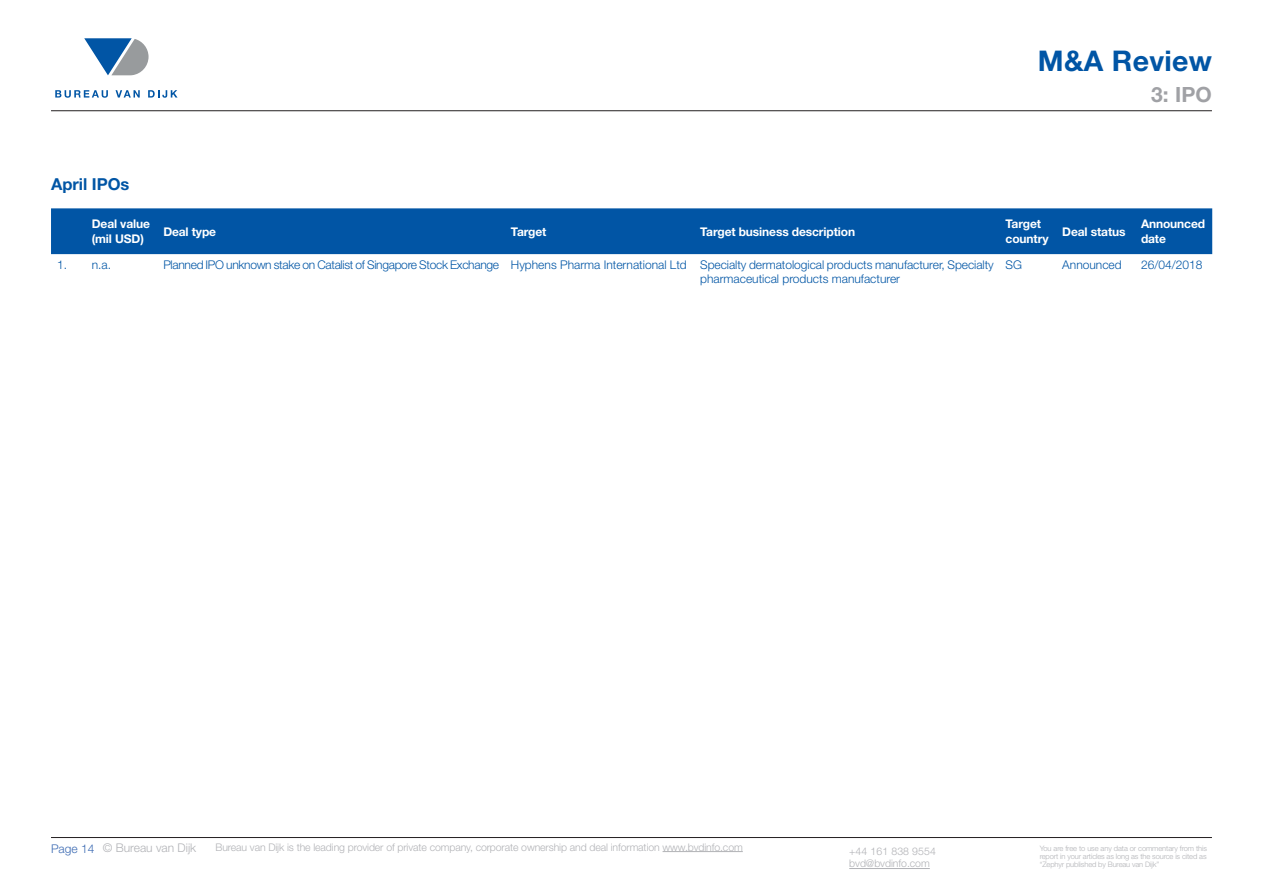
<style>
.page{position:relative;width:1263px;height:893px;background:#fff}
.page>*{position:absolute;margin:0;border:0;box-sizing:border-box;transform-origin:0 0}
.t1{font:700 28.5px "Helvetica Neue LTW1 G";letter-spacing:.01em;color:#0155a5}
.t2{font:700 21px "Helvetica Neue LTW1 G";color:#a0a1a5}
.t3{font:700 16.5px "Helvetica Neue LTW1 G";color:#0155a5}
.t4{font:300 12px/14.4px "Helvetica Neue LT Std";letter-spacing:-.005em;color:#0155a5}
.t5{font:700 12px/14.4px "Helvetica Neue LTW1 G";letter-spacing:-.01em;color:#fff}
.t6{font:300 12px "Helvetica Neue LT Std";color:#b1b2b6}
.t7{font:300 10.5px/12.6px "Helvetica Neue LT Std";letter-spacing:-.01em;color:#b1b2b6}
.t8{font:300 7.5px/8.2px "Helvetica Neue LT Std";letter-spacing:-.015em;color:#b1b2b6;text-align:justify}
.s1{color:#3d6bb3}
</style>
<div class="page">
<hr style="left:849px;top:868px;width:81px;height:1px;background:#b1b2b6">
<hr style="left:51px;top:110px;width:1161px;height:1px;background:#231f20">
<hr style="left:51px;top:837px;width:1161px;height:1px;background:#231f20">
<svg style="left:84px;top:38px;width:65px;height:37px"></svg>
<svg style="left:55px;top:90px;width:53px;height:8px"></svg>
<svg style="left:116px;top:90px;width:24px;height:8px"></svg>
<svg style="left:148px;top:90px;width:30px;height:8px"></svg>
<hr style="left:662px;top:851px;width:81px;height:1px;background:#b1b2b6">
<div style="left:51px;top:208px;width:1161px;height:46px;background:#0155a5"></div>
<h1 class="t1" style="left:1038px;top:43px;width:176px">M&amp;A Review</h1>
<h2 class="t2" style="left:1151px;top:82px;width:62px">3: IPO</h2>
<h3 class="t3" style="left:51px;top:174px;width:80px">April IPOs</h3>
<p class="t5" style="left:92px;top:217px;width:60px">Deal value (mil USD)</p>
<p class="t5" style="left:163px;top:224px;width:54px">Deal type</p>
<p class="t5" style="left:511px;top:224px;width:37px">Target</p>
<p class="t5" style="left:700px;top:224px;width:156px">Target business description</p>
<p class="t5" style="left:1006px;top:217px;width:45px">Target country</p>
<p class="t5" style="left:1062px;top:224px;width:65px">Deal status</p>
<p class="t5" style="left:1141px;top:217px;width:66px">Announced date</p>
<p class="t4" style="left:57px;top:257px;width:56px">1. n.a.</p>
<p class="t4" style="left:700px;top:257px;width:295px;text-indent:-537px">Planned IPO unknown stake on Catalist of Singapore Stock Exchange Hyphens Pharma International Ltd Specialty dermatological products manufacturer, Specialty pharmaceutical products manufacturer</p>
<p class="t4" style="left:1006px;top:257px;width:18px">SG</p>
<p class="t4" style="left:1062px;top:257px;width:61px">Announced</p>
<p class="t4" style="left:1141px;top:257px;width:63px">26/04/2018</p>
<p class="t6" style="left:51px;top:840px;width:147px"><span class="s1">Page 14</span> © Bureau van Dijk</p>
<p class="t7" style="left:215px;top:840px;width:529px">Bureau van Dijk is the leading provider of private company, corporate ownership and deal information www.bvdinfo.com</p>
<p class="t7" style="left:849px;top:845px;width:88px">+44 161 838 9554 bvd@bvdinfo.com</p>
<p class="t8" style="left:1040px;top:844px;width:169px">You are free to use any data or commentary from this report in your articles as long as the source is cited as “Zephyr published by Bureau van Dijk”</p>
</div>
